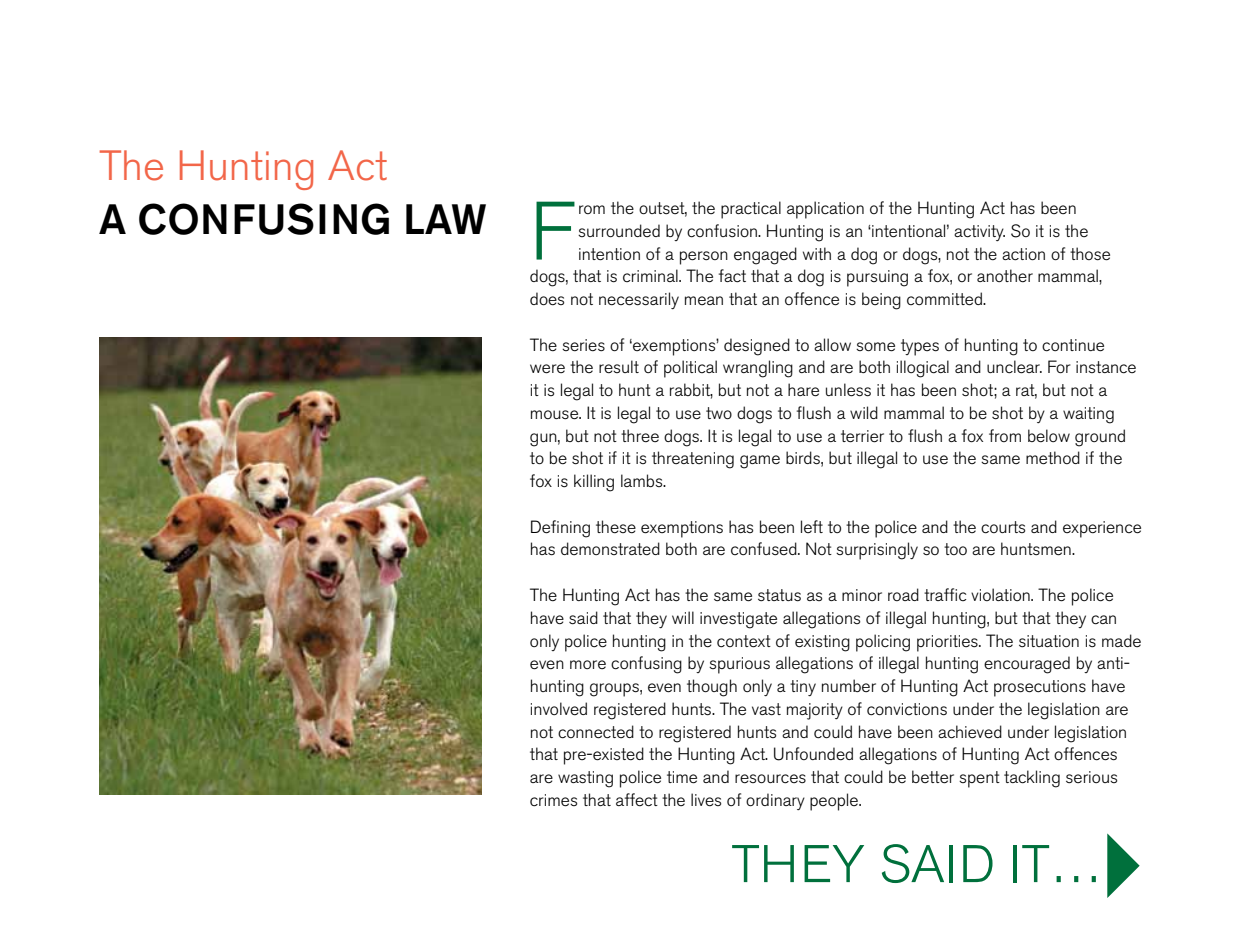
<style>
.page{position:relative;width:1241px;height:943px;background:#fff}
.page>*{position:absolute;margin:0;border:0;box-sizing:border-box;transform-origin:0 0}
.t1{font:300 52.5px "Akzidenz Grotesk BE";color:#00703c}
.t2{font:500 42px "Akzidenz Grotesk BE";letter-spacing:.01em;color:#000}
.t3{font:300 42px "Akzidenz Grotesk BE";color:#f26649}
.t4{font:300 17.5px/22.8px "Akzidenz Grotesk BE";color:#000}
.s1{font-weight:300;font-size:81.9px;color:#00703c}
</style>
<div class="page">
<img style="left:99px;top:337px;width:382px;height:457px">
<svg style="left:1107px;top:833px;width:32px;height:65px"></svg>
<h2 class="t3" style="left:99px;top:142px;width:289px">The Hunting Act</h2>
<h2 class="t2" style="left:99px;top:194px;width:478px">A CONFUSING LAW <span class="s1">F</span></h2>
<p class="t4" style="left:578px;top:197px;width:500px">rom the outset, the practical application of the Hunting Act has been</p>
<p class="t4" style="left:578px;top:220px;width:512px">surrounded by confusion. Hunting is an ‘intentional’ activity. So it is the</p>
<p class="t4" style="left:578px;top:242px;width:534px">intention of a person engaged with a dog or dogs, not the action of those</p>
<p class="t4" style="left:530px;top:265px;width:573px">dogs, that is criminal. The fact that a dog is pursuing a fox, or another mammal,</p>
<p class="t4" style="left:530px;top:288px;width:457px">does not necessarily mean that an offence is being committed.</p>
<p class="t4" style="left:530px;top:333px;width:608px">The series of ‘exemptions’ designed to allow some types of hunting to continue were the result of political wrangling and are both illogical and unclear. For instance it is legal to hunt a rabbit, but not a hare unless it has been shot; a rat, but not a mouse. It is legal to use two dogs to flush a wild mammal to be shot by a waiting gun, but not three dogs. It is legal to use a terrier to flush a fox from below ground to be shot if it is threatening game birds, but illegal to use the same method if the fox is killing lambs.</p>
<p class="t4" style="left:530px;top:515px;width:613px">Defining these exemptions has been left to the police and the courts and experience has demonstrated both are confused. Not surprisingly so too are huntsmen.</p>
<p class="t4" style="left:530px;top:584px;width:613px">The Hunting Act has the same status as a minor road traffic violation. The police have said that they will investigate allegations of illegal hunting, but that they can only police hunting in the context of existing policing priorities. The situation is made even more confusing by spurious allegations of illegal hunting encouraged by anti&shy;hunting groups, even though only a tiny number of Hunting Act prosecutions have involved registered hunts. The vast majority of convictions under the legislation are not connected to registered hunts and could have been achieved under legislation that pre-existed the Hunting Act. Unfounded allegations of Hunting Act offences are wasting police time and resources that could be better spent tackling serious crimes that affect the lives of ordinary people.</p>
<h1 class="t1" style="left:731px;top:834px;width:372px">THEY SAID IT…</h1>
</div>
